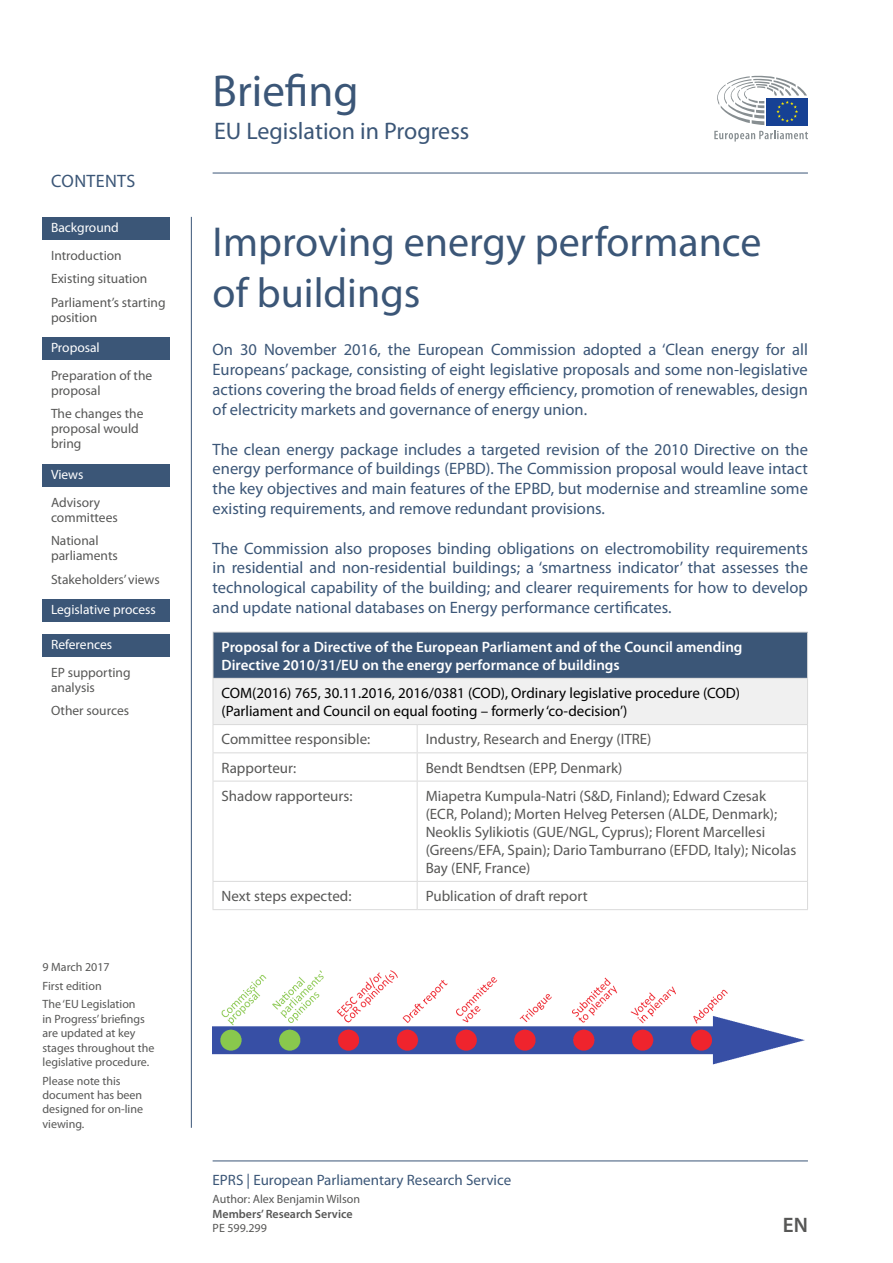
<style>
.page{position:relative;width:893px;height:1263px;background:#fff}
.page>*{position:absolute;margin:0;border:0;box-sizing:border-box;transform-origin:0 0}
.t1{font:45px "Myriad Pro";color:#3b5677}
.BR_-_Title{font:42px/50.4px "Myriad Pro";color:#3b5677}
.t2{font:24px "Myriad Pro";color:#3b5677}
.t3{font:600 21px "Myriad Pro";color:#575756}
.t4{font:18px "Myriad Pro";letter-spacing:.02em;color:#3b5677}
.body{font:16.5px/19.8px "Myriad Pro";color:#3b5677;text-align:justify}
.table_body{font:15px/18px "Myriad Pro";color:#575756}
.table_row_title{font:15px/18px "Myriad Pro";color:#000}
.table_column_title{font:600 15px/18px "Myriad Pro";color:#fff}
.t5{font:15px "Myriad Pro";color:#3b5677}
.ToC_sub{font:13.5px/15px "Myriad Pro";color:#575756}
.ToC_main{font:13.5px "Myriad Pro";color:#fff}
.master_BR_-_1st_page{font:12px/14.4px "Myriad Pro";color:#575756}
.t6{font:600 12px "Myriad Pro";color:#575756}
</style>
<div class="page">
<div style="left:43px;top:217px;width:127px;height:22px;background:#3b5677"></div>
<div style="left:43px;top:338px;width:127px;height:22px;background:#3b5677"></div>
<div style="left:43px;top:465px;width:127px;height:22px;background:#3b5677"></div>
<div style="left:43px;top:600px;width:127px;height:22px;background:#3b5677"></div>
<div style="left:43px;top:635px;width:127px;height:22px;background:#3b5677"></div>
<svg style="left:714px;top:131px;width:94px;height:11px"></svg>
<div style="left:766px;top:98px;width:42px;height:27px;background:#164194"></div>
<svg style="left:717px;top:75px;width:90px;height:50px"></svg>
<hr style="left:213px;top:1160px;width:595px;height:1px;background:#3b5677">
<hr style="left:191px;top:217px;width:1px;height:911px;background:#3b5677">
<hr style="left:213px;top:173px;width:595px;height:1px;background:#3b5677">
<div style="left:213px;top:632px;width:594px;height:46px;background:#3b5677"></div>
<div style="left:213px;top:678px;width:594px;height:46px;background:#f0f0f0"></div>
<hr style="left:807px;top:632px;width:1px;height:46px;background:#dadada">
<hr style="left:807px;top:679px;width:1px;height:45px;background:#dadada">
<svg style="left:213px;top:725px;width:1px;height:56px"></svg>
<svg style="left:417px;top:725px;width:1px;height:56px"></svg>
<svg style="left:807px;top:725px;width:1px;height:56px"></svg>
<hr style="left:213px;top:781px;width:1px;height:100px;background:#dadada">
<hr style="left:417px;top:781px;width:1px;height:100px;background:#dadada">
<hr style="left:807px;top:781px;width:1px;height:100px;background:#dadada">
<hr style="left:213px;top:881px;width:204px;height:1px;background:#dadada">
<svg style="left:213px;top:882px;width:1px;height:27px"></svg>
<hr style="left:417px;top:881px;width:391px;height:1px;background:#dadada">
<svg style="left:417px;top:882px;width:1px;height:27px"></svg>
<svg style="left:807px;top:882px;width:1px;height:27px"></svg>
<hr style="left:213px;top:909px;width:204px;height:1px;background:#dadada">
<hr style="left:417px;top:909px;width:391px;height:1px;background:#dadada">
<hr style="left:213px;top:632px;width:204px;height:1px;background:#dadada">
<hr style="left:213px;top:632px;width:1px;height:46px;background:#dadada">
<hr style="left:417px;top:632px;width:391px;height:1px;background:#dadada">
<hr style="left:213px;top:752px;width:204px;height:1px;background:#dadada">
<hr style="left:417px;top:752px;width:391px;height:1px;background:#dadada">
<hr style="left:213px;top:781px;width:204px;height:1px;background:#dadada">
<hr style="left:417px;top:781px;width:391px;height:1px;background:#dadada">
<hr style="left:213px;top:678px;width:204px;height:1px;background:#dadada">
<hr style="left:213px;top:679px;width:1px;height:45px;background:#dadada">
<hr style="left:417px;top:678px;width:391px;height:1px;background:#dadada">
<hr style="left:213px;top:724px;width:204px;height:1px;background:#dadada">
<hr style="left:417px;top:724px;width:391px;height:1px;background:#dadada">
<img style="left:213px;top:970px;width:592px;height:95px">
<p class="t4" style="left:51px;top:169px;width:86px">CONTENTS</p>
<p class="ToC_main" style="left:51px;top:219px;width:69px">Background</p>
<p class="ToC_sub" style="left:51px;top:247px;width:72px">Introduction</p>
<p class="ToC_sub" style="left:51px;top:271px;width:98px">Existing situation</p>
<p class="ToC_sub" style="left:51px;top:294px;width:116px">Parliament’s starting position</p>
<p class="ToC_main" style="left:51px;top:339px;width:50px">Proposal</p>
<p class="ToC_sub" style="left:51px;top:368px;width:103px">Preparation of the proposal</p>
<p class="ToC_sub" style="left:51px;top:406px;width:94px">The changes the proposal would bring</p>
<p class="ToC_main" style="left:51px;top:466px;width:34px">Views</p>
<p class="ToC_sub" style="left:51px;top:494px;width:68px">Advisory committees</p>
<p class="ToC_sub" style="left:51px;top:533px;width:68px">National parliaments</p>
<p class="ToC_sub" style="left:51px;top:571px;width:110px">Stakeholders’ views</p>
<p class="ToC_main" style="left:51px;top:601px;width:106px">Legislative process</p>
<p class="ToC_main" style="left:51px;top:636px;width:63px">References</p>
<p class="ToC_sub" style="left:51px;top:664px;width:81px">EP supporting analysis</p>
<p class="ToC_sub" style="left:51px;top:703px;width:80px">Other sources</p>
<p class="master_BR_-_1st_page" style="left:43px;top:959px;width:69px">9 March 2017</p>
<p class="master_BR_-_1st_page" style="left:43px;top:978px;width:61px">First edition</p>
<p class="master_BR_-_1st_page" style="left:43px;top:997px;width:113px">The ‘EU Legislation<br>in Progress’ briefings are updated at key stages throughout the legislative procedure.</p>
<p class="master_BR_-_1st_page" style="left:43px;top:1073px;width:102px">Please note this document has been designed for on-line viewing.</p>
<h1 class="t1" style="left:213px;top:63px;width:148px">Briefing</h1>
<h3 class="t2" style="left:214px;top:117px;width:257px">EU Legislation in Progress</h3>
<p class="BR_-_Title" style="left:213px;top:217px;width:550px">Improving energy performance of buildings</p>
<p class="body" style="left:213px;top:340px;width:597px">On 30 November 2016, the European Commission adopted a ‘Clean energy for all Europeans’ package, consisting of eight legislative proposals and some non‑legislative actions covering the broad fields of energy efficiency, promotion of renewables, design of electricity markets and governance of energy union.</p>
<p class="body" style="left:213px;top:439px;width:597px">The clean energy package includes a targeted revision of the 2010 Directive on the energy performance of buildings (EPBD). The Commission proposal would leave intact the key objectives and main features of the EPBD, but modernise and streamline some existing requirements, and remove redundant provisions.</p>
<p class="body" style="left:213px;top:538px;width:597px">The Commission also proposes binding obligations on electromobility requirements in residential and non-residential buildings; a ‘smartness indicator’ that assesses the technological capability of the building; and clearer requirements for how to develop and update national databases on Energy performance certificates.</p>
<p class="table_column_title" style="left:221px;top:638px;width:523px">Proposal for a Directive of the European Parliament and of the Council amending<br>Directive 2010/31/EU on the energy performance of buildings</p>
<p class="table_row_title" style="left:221px;top:684px;width:520px">COM(2016) 765, 30.11.2016, 2016/0381 (COD), Ordinary legislative procedure (COD) (Parliament and Council on equal footing – formerly ‘co-decision’)</p>
<p class="table_body" style="left:221px;top:730px;width:150px">Committee responsible:</p>
<p class="table_body" style="left:426px;top:730px;width:227px">Industry, Research and Energy (ITRE)</p>
<p class="table_body" style="left:221px;top:758px;width:76px">Rapporteur:</p>
<p class="table_body" style="left:426px;top:758px;width:198px">Bendt Bendtsen (EPP, Denmark)</p>
<p class="table_body" style="left:221px;top:787px;width:132px">Shadow rapporteurs:</p>
<p class="table_body" style="left:426px;top:787px;width:372px">Miapetra Kumpula-Natri (S&amp;D, Finland); Edward Czesak (ECR, Poland); Morten Helveg Petersen (ALDE, Denmark); Neoklis Sylikiotis (GUE/NGL, Cyprus); Florent Marcellesi (Greens/EFA, Spain); Dario Tamburrano (EFDD, Italy); Nicolas Bay (ENF, France)</p>
<p class="table_body" style="left:221px;top:887px;width:131px">Next steps expected:</p>
<p class="table_body" style="left:426px;top:887px;width:163px">Publication of draft report</p>
<p class="t5" style="left:213px;top:1170px;width:300px">EPRS | European Parliamentary Research Service</p>
<p class="master_BR_-_1st_page" style="left:213px;top:1192px;width:149px">Author: Alex Benjamin Wilson</p>
<p class="t6" style="left:213px;top:1207px;width:141px">Members’ Research Service</p>
<p class="master_BR_-_1st_page" style="left:213px;top:1220px;width:56px">PE 599.299</p>
<p class="t3" style="left:783px;top:1213px;width:27px">EN</p>
</div>
